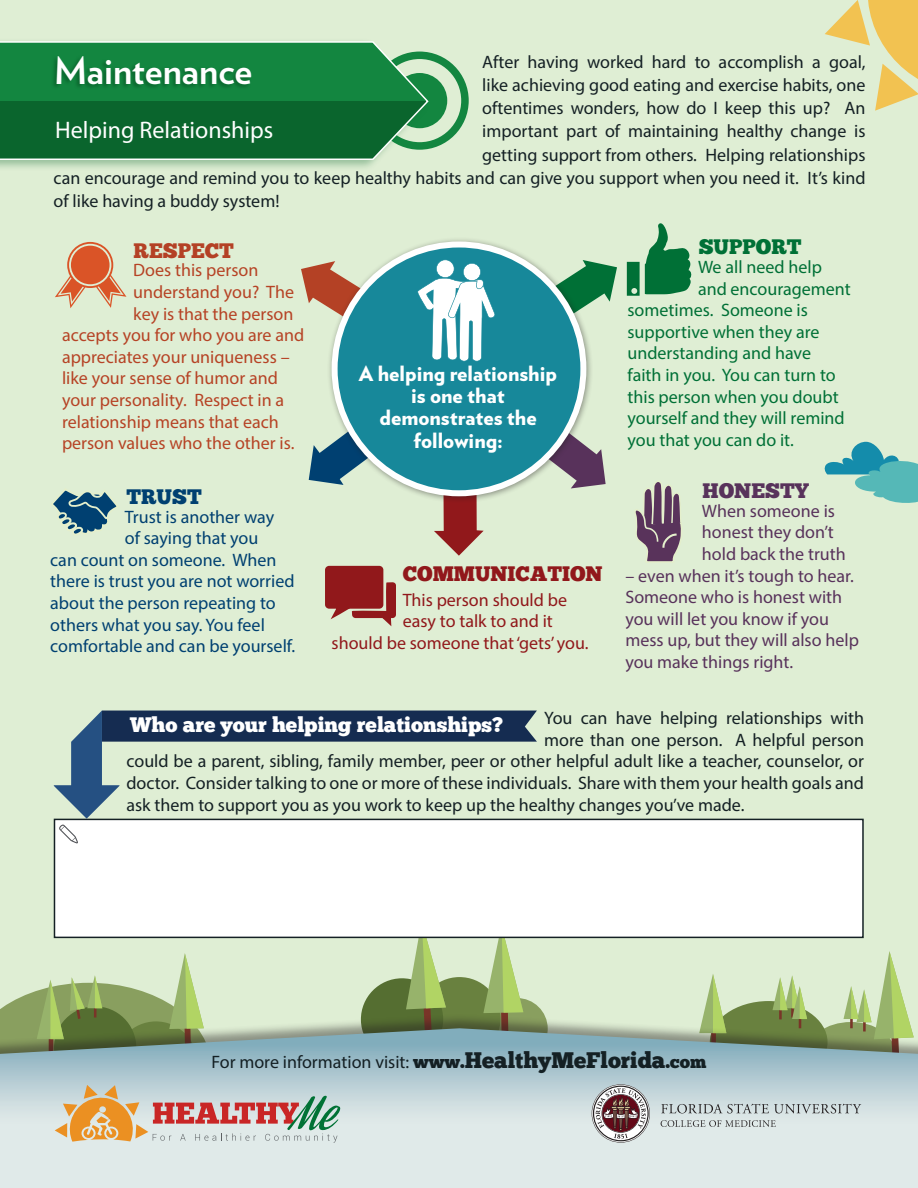
<style>
.page{position:relative;width:918px;height:1188px;background:#dfeed4}
.page>*{position:absolute;margin:0;border:0;box-sizing:border-box;transform-origin:0 0}
.t1{font:700 37.5px "Verlag";color:#fff}
.t2{font:24px "Myriad Pro";color:#fff}
.t3{font:900 21px/22.2px "Verlag";color:#fff;text-align:center}
.t4{font:21px "Chunk Five";color:#fff}
.t5{font:21px "Chunk Five";color:#91181b}
.t6{font:21px "Chunk Five";color:#b44125}
.t7{font:21px "Chunk Five";color:#58325b}
.t8{font:21px "Chunk Five";color:#007036}
.t9{font:21px "Chunk Five";color:#004071}
.t10{font:18px "Myriad Pro";color:#142024}
.t11{font:18px "Myriad Pro";color:#b64325}
.t12{font:18px "Myriad Pro";color:#007036}
.t13{font:18px "Myriad Pro";color:#004071}
.t14{font:18px/21.6px "Myriad Pro";color:#58325b}
.t15{font:18px "Myriad Pro";color:#91181b}
.s1{font-family:"Chunk Five"}
.s2{font-family:"Chunk Five";font-size:22.5px}
</style>
<div class="page">
<svg style="left:361px;top:938px;width:187px;height:75px"></svg>
<div style="left:392px;top:73px;width:55px;height:55px;background:#138640;border-radius:50%"></div>
<div style="left:371px;top:52px;width:98px;height:98px;border:8px solid #138640;border-radius:50%"></div>
<div style="left:0;top:1013px;width:918px;height:175px;background:#231f20;opacity:.45"></div>
<svg style="left:0;top:1028px;width:918px;height:160px;background:#c9d9dc"></svg>
<svg style="left:0;top:953px;width:340px;height:199px"></svg>
<svg style="left:592px;top:1084px;width:58px;height:59px;background:#a49597"></svg>
<svg style="left:661px;top:1120px;width:115px;height:7px"></svg>
<svg style="left:661px;top:1104px;width:200px;height:9px"></svg>
<div style="left:0;top:37px;width:430px;height:135px;background:#0a652d;opacity:.35"></div>
<svg style="left:0;top:40px;width:430px;height:121px;background:#227f45"></svg>
<div style="left:51px;top:55px;width:202px;height:35px;background:#0a652d;opacity:.95"></div>
<svg style="left:825px;top:0;width:93px;height:111px"></svg>
<svg style="left:699px;top:951px;width:215px;height:112px"></svg>
<div style="left:54px;top:819px;width:810px;height:119px;background:#fff;border:2px solid #142024"></div>
<img style="left:59px;top:825px;width:19px;height:18px">
<svg style="left:53px;top:490px;width:64px;height:44px"></svg>
<svg style="left:55px;top:242px;width:71px;height:66px"></svg>
<div style="left:71px;top:246px;width:39px;height:38px;background:#da5427;border-radius:50%"></div>
<svg style="left:627px;top:223px;width:65px;height:73px"></svg>
<svg style="left:325px;top:566px;width:71px;height:60px"></svg>
<svg style="left:635px;top:482px;width:46px;height:80px"></svg>
<div style="left:327px;top:236px;width:266px;height:267px;background:#231f20;opacity:.45"></div>
<svg style="left:301px;top:260px;width:316px;height:296px"></svg>
<svg style="left:824px;top:441px;width:94px;height:62px"></svg>
<svg style="left:54px;top:711px;width:483px;height:108px"></svg>
<h1 class="t1" style="left:54px;top:41px;width:200px">Maintenance</h1>
<p class="t10" style="left:482px;top:50px;width:385px">After having worked hard to accomplish a goal,</p>
<p class="t10" style="left:482px;top:74px;width:385px">like achieving good eating and exercise habits, one</p>
<p class="t10" style="left:482px;top:97px;width:385px">oftentimes wonders, how do I keep this up? An</p>
<p class="t10" style="left:482px;top:120px;width:385px">important part of maintaining healthy change is</p>
<p class="t10" style="left:482px;top:143px;width:385px">getting support from others. Helping relationships</p>
<p class="t10" style="left:54px;top:167px;width:813px">can encourage and remind you to keep healthy habits and can give you support when you need it. It’s kind</p>
<p class="t10" style="left:54px;top:190px;width:227px">of like having a buddy system!</p>
<p class="t2" style="left:55px;top:115px;width:220px">Helping Relationships</p>
<p class="t6" style="left:134px;top:238px;width:102px">RESPECT</p>
<p class="t11" style="left:133px;top:259px;width:127px">Does this person</p>
<p class="t11" style="left:133px;top:281px;width:162px">understand you? The</p>
<p class="t11" style="left:133px;top:302px;width:162px">key is that the person</p>
<p class="t11" style="left:62px;top:324px;width:244px">accepts you for who you are and</p>
<p class="t11" style="left:62px;top:346px;width:229px">appreciates your uniqueness –</p>
<p class="t11" style="left:62px;top:367px;width:217px">like your sense of humor and</p>
<p class="t11" style="left:62px;top:389px;width:224px">your personality. Respect in a</p>
<p class="t11" style="left:62px;top:410px;width:218px">relationship means that each</p>
<p class="t11" style="left:62px;top:432px;width:234px">person values who the other is.</p>
<p class="t3" style="left:359px;top:361px;width:200px">A helping relationship is one that demonstrates the following:</p>
<p class="t8" style="left:699px;top:234px;width:105px">SUPPORT</p>
<p class="t12" style="left:698px;top:256px;width:125px">We all need help</p>
<p class="t12" style="left:698px;top:278px;width:154px">and encouragement</p>
<p class="t12" style="left:628px;top:299px;width:182px">sometimes. Someone is</p>
<p class="t12" style="left:628px;top:321px;width:193px">supportive when they are</p>
<p class="t12" style="left:628px;top:342px;width:185px">understanding and have</p>
<p class="t12" style="left:628px;top:364px;width:210px">faith in you. You can turn to</p>
<p class="t12" style="left:628px;top:386px;width:213px">this person when you doubt</p>
<p class="t12" style="left:628px;top:407px;width:219px">yourself and they will remind</p>
<p class="t12" style="left:628px;top:429px;width:168px">you that you can do it.</p>
<p class="t9" style="left:126px;top:484px;width:77px">TRUST</p>
<p class="t7" style="left:703px;top:478px;width:108px">HONESTY</p>
<p class="t14" style="left:702px;top:500px;width:145px">When someone is honest they don’t hold back the truth</p>
<p class="t14" style="left:625px;top:565px;width:235px">– even when it’s tough to hear.<br>Someone who is honest with you will let you know if you mess up, but they will also help you make things right.</p>
<p class="t13" style="left:125px;top:505px;width:151px">Trust is another way</p>
<p class="t13" style="left:125px;top:527px;width:135px">of saying that you</p>
<p class="t13" style="left:50px;top:549px;width:228px">can count on someone. When</p>
<p class="t13" style="left:50px;top:570px;width:246px">there is trust you are not worried</p>
<p class="t13" style="left:50px;top:592px;width:227px">about the person repeating to</p>
<p class="t13" style="left:50px;top:613px;width:216px">others what you say. You feel</p>
<p class="t13" style="left:50px;top:635px;width:247px">comfortable and can be yourself.</p>
<p class="t5" style="left:403px;top:562px;width:202px">COMMUNICATION</p>
<p class="t15" style="left:403px;top:588px;width:166px">This person should be</p>
<p class="t15" style="left:403px;top:610px;width:152px">easy to talk to and it</p>
<p class="t15" style="left:332px;top:632px;width:258px">should be someone that ‘gets’ you.</p>
<p class="t10" style="left:544px;top:707px;width:321px">You can have helping relationships with</p>
<p class="t10" style="left:544px;top:729px;width:321px">more than one person. A helpful person</p>
<p class="t10" style="left:126px;top:750px;width:739px">could be a parent, sibling, family member, peer or other helpful adult like a teacher, counselor, or</p>
<p class="t10" style="left:126px;top:772px;width:739px">doctor. Consider talking to one or more of these individuals. Share with them your health goals and</p>
<p class="t10" style="left:126px;top:793px;width:620px">ask them to support you as you work to keep up the healthy changes you’ve made.</p>
<p class="t4" style="left:130px;top:712px;width:375px">Who are your helping relationships?</p>
<p class="t10" style="left:212px;top:1051px;width:496px">For more information visit: <span class="s1">www.</span><span class="s2">HealthyMeFlorida</span><span class="s1">.com</span></p>
</div>
